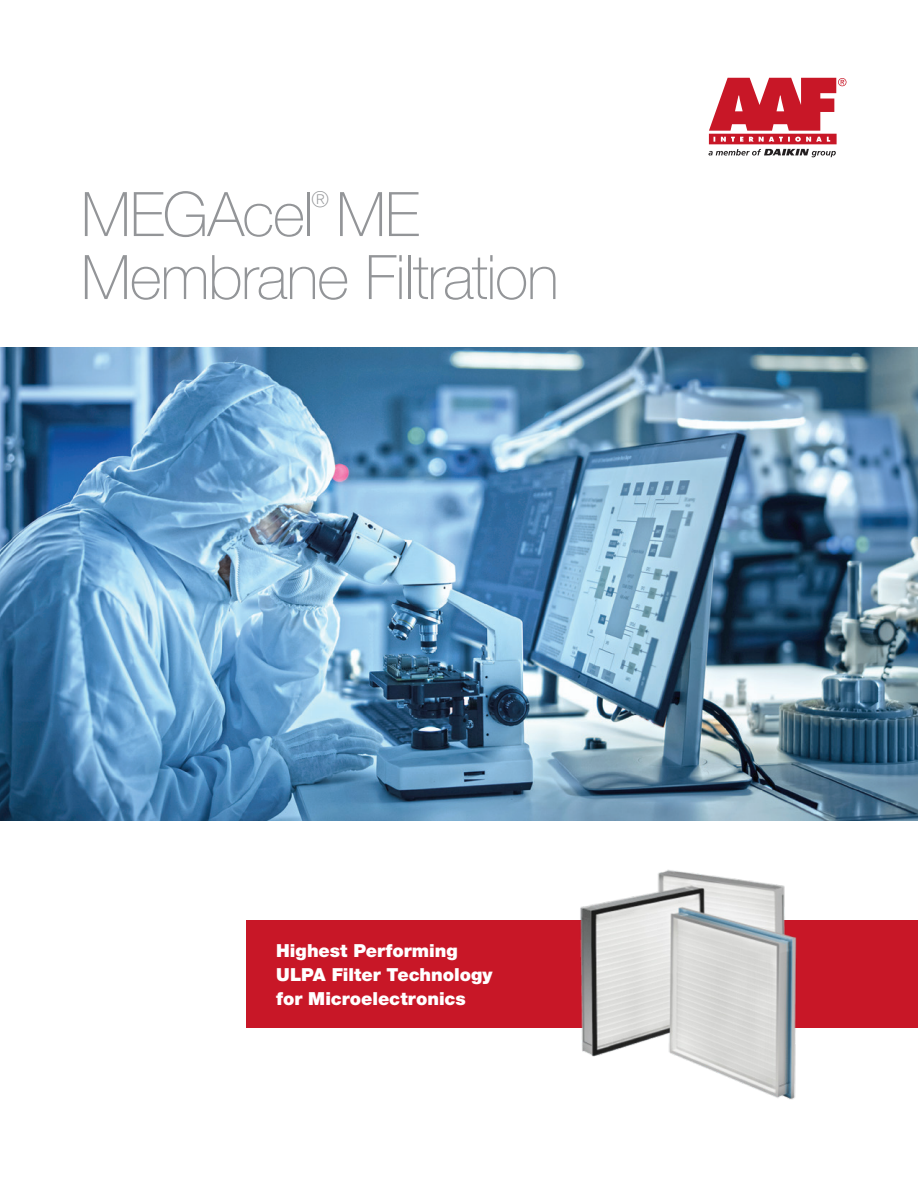
<style>
.page{position:relative;width:918px;height:1188px;background:#fff}
.page>*{position:absolute;margin:0;border:0;box-sizing:border-box;transform-origin:0 0}
.t1{font:100 61.5px "Helvetica Neue LT Std";letter-spacing:-.02em;color:#939598}
.t2{font:100 21.9px "Helvetica Neue LT Std";color:#939598}
.t3{font:900 18px/24px "Helvetica Neue LT Std";letter-spacing:-.005em;color:#fff}
</style>
<div class="page">
<img style="left:0;top:347px;width:918px;height:474px">
<svg style="left:708px;top:78px;width:138px;height:79px"></svg>
<div style="left:246px;top:920px;width:672px;height:108px;background:#c81727"></div>
<img style="left:580px;top:869px;width:217px;height:231px">
<p class="t2" style="left:312px;top:187px;width:19px">®</p>
<p class="t1" style="left:81px;top:179px;width:340px">MEGAcel ME</p>
<p class="t1" style="left:81px;top:242px;width:479px">Membrane Filtration</p>
<p class="t3" style="left:276px;top:939px;width:218px">Highest Performing<br>ULPA Filter Technology for Microelectronics</p>
</div>
